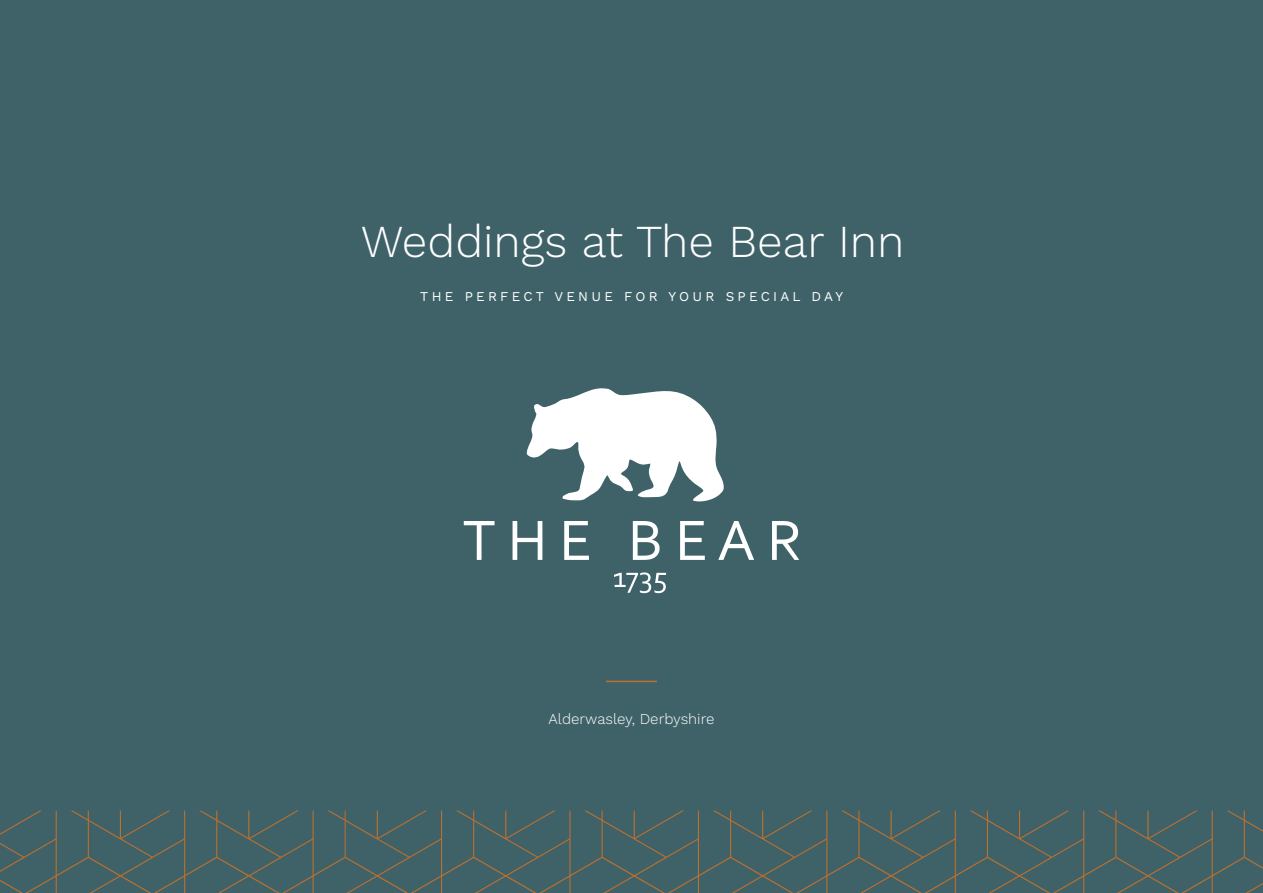
<style>
.page{position:relative;width:1263px;height:893px;background:#3e6268}
.page>*{position:absolute;margin:0;border:0;box-sizing:border-box;transform-origin:0 0}
.t1{font:300 45.75px "Work Sans";color:#fff}
.t2{font:300 15px "Work Sans";color:#fff}
.t3{font:13.5px "Work Sans";letter-spacing:.24em;color:#fff}
</style>
<div class="page">
<hr style="left:606px;top:681px;width:51px;height:1px;background:#bc6f30">
<svg style="left:464px;top:521px;width:30px;height:39px"></svg>
<svg style="left:512px;top:521px;width:30px;height:39px"></svg>
<svg style="left:564px;top:521px;width:25px;height:39px"></svg>
<svg style="left:633px;top:521px;width:27px;height:39px"></svg>
<svg style="left:680px;top:521px;width:25px;height:39px"></svg>
<svg style="left:718px;top:521px;width:36px;height:39px"></svg>
<svg style="left:772px;top:521px;width:27px;height:39px"></svg>
<svg style="left:614px;top:572px;width:52px;height:21px"></svg>
<svg style="left:526px;top:388px;width:198px;height:114px"></svg>
<svg style="left:0;top:811px;width:1263px;height:82px"></svg>
<p class="t1" style="left:361px;top:214px;width:545px">Weddings at The Bear Inn</p>
<p class="t3" style="left:420px;top:288px;width:424px">THE PERFECT VENUE FOR YOUR SPECIAL DAY</p>
<p class="t2" style="left:549px;top:710px;width:167px">Alderwasley, Derbyshire</p>
</div>
